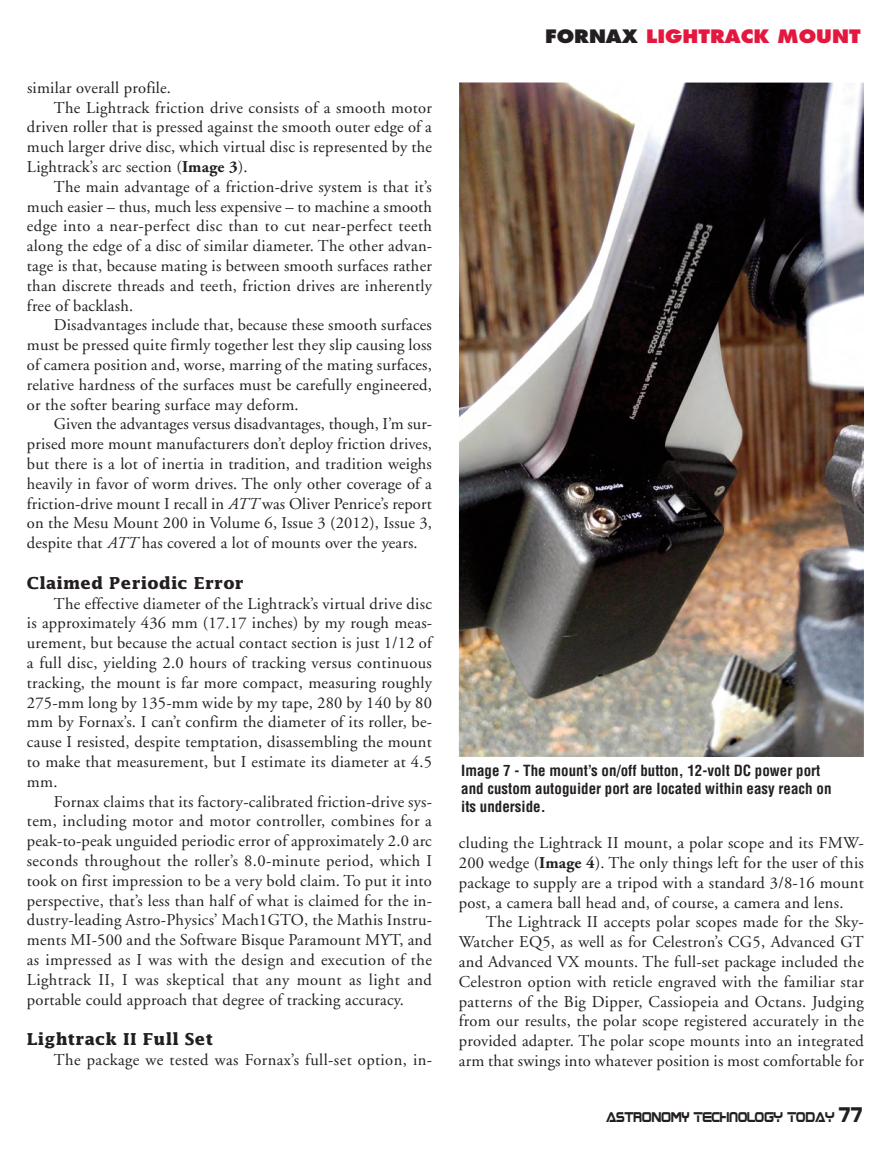
<style>
.page{position:relative;width:891px;height:1161px;background:#fff}
.page>*{position:absolute;margin:0;border:0;box-sizing:border-box;transform-origin:0 0}
.t1{font:800 18px "Futura";color:#e4183e;scale:1.08 1}
.t2{font:16.5px/19.8px "Adobe Garamond";letter-spacing:.015em;color:#231f20;text-align:justify}
.t3{font:700 16.5px "Lucida";letter-spacing:.015em;color:#231f20}
.t4{font:700 condensed 15px/18px "Helvetica";color:#231f20}
.t5{font:11.4px "Boom Box";color:#231f20;scale:.9 1}
.s1{font-weight:700}
.s2{font-style:italic}
.s3{color:#231f20}
.s4{font-size:17.1px}
</style>
<div class="page">
<img style="left:459px;top:82px;width:405px;height:675px">
<p class="t2" style="left:27px;top:79px;width:146px">similar overall profile.</p>
<p class="t2" style="left:54px;top:99px;width:379px">The Lightrack friction drive consists of a smooth motor</p>
<p class="t2" style="left:27px;top:119px;width:407px">driven roller that is pressed against the smooth outer edge of a</p>
<p class="t2" style="left:27px;top:139px;width:407px">much larger drive disc, which virtual disc is represented by the</p>
<p class="t2" style="left:27px;top:158px;width:222px">Lightrack’s arc section (<span class="s1">Image 3</span>).</p>
<p class="t2" style="left:54px;top:178px;width:380px">The main advantage of a friction-drive system is that it’s</p>
<p class="t2" style="left:27px;top:198px;width:407px">much easier – thus, much less expensive – to machine a smooth</p>
<p class="t2" style="left:27px;top:218px;width:406px">edge into a near-perfect disc than to cut near-perfect teeth</p>
<p class="t2" style="left:27px;top:238px;width:407px">along the edge of a disc of similar diameter. The other advan-</p>
<p class="t2" style="left:27px;top:257px;width:407px">tage is that, because mating is between smooth surfaces rather</p>
<p class="t2" style="left:27px;top:277px;width:407px">than discrete threads and teeth, friction drives are inherently</p>
<p class="t2" style="left:27px;top:297px;width:108px">free of backlash.</p>
<p class="t2" style="left:54px;top:317px;width:379px">Disadvantages include that, because these smooth surfaces</p>
<p class="t2" style="left:27px;top:337px;width:406px">must be pressed quite firmly together lest they slip causing loss</p>
<p class="t2" style="left:27px;top:356px;width:406px">of camera position and, worse, marring of the mating surfaces,</p>
<p class="t2" style="left:27px;top:376px;width:407px">relative hardness of the surfaces must be carefully engineered,</p>
<p class="t2" style="left:27px;top:396px;width:273px">or the softer bearing surface may deform.</p>
<p class="t2" style="left:54px;top:416px;width:380px">Given the advantages versus disadvantages, though, I’m sur-</p>
<p class="t2" style="left:27px;top:436px;width:406px">prised more mount manufacturers don’t deploy friction drives,</p>
<p class="t2" style="left:27px;top:455px;width:407px">but there is a lot of inertia in tradition, and tradition weighs</p>
<p class="t2" style="left:27px;top:475px;width:406px">heavily in favor of worm drives. The only other coverage of a</p>
<p class="t2" style="left:27px;top:495px;width:406px">friction-drive mount I recall in <span class="s2">ATT</span> was Oliver Penrice’s report</p>
<p class="t2" style="left:27px;top:515px;width:406px">on the Mesu Mount 200 in Volume 6, Issue 3 (2012), Issue 3,</p>
<p class="t2" style="left:27px;top:535px;width:392px">despite that <span class="s2">ATT</span> has covered a lot of mounts over the years.</p>
<p class="t3" style="left:27px;top:573px;width:218px">Claimed Periodic Error</p>
<p class="t2" style="left:27px;top:595px;width:407px;text-indent:27px">The effective diameter of the Lightrack’s virtual drive disc is approximately 436 mm (17.17 inches) by my rough meas&shy;urement, but because the actual contact section is just 1/12 of a full disc, yielding 2.0 hours of tracking versus continuous tracking, the mount is far more compact, measuring roughly 275-mm long by 135-mm wide by my tape, 280 by 140 by 80 mm by Fornax’s. I can’t confirm the diameter of its roller, be&shy;cause I resisted, despite temptation, disassembling the mount to make that measurement, but I estimate its diameter at 4.5 mm.</p>
<p class="t2" style="left:27px;top:793px;width:407px;text-indent:27px">Fornax claims that its factory-calibrated friction-drive sys&shy;tem, including motor and motor controller, combines for a peak-to-peak unguided periodic error of approximately 2.0 arc seconds throughout the roller’s 8.0-minute period, which I took on first impression to be a very bold claim. To put it into perspective, that’s less than half of what is claimed for the in&shy;dustry-leading Astro-Physics’ Mach1GTO, the Mathis Instru&shy;ments MI-500 and the Software Bisque Paramount MYT, and as impressed as I was with the design and execution of the Lightrack II, I was skeptical that any mount as light and portable could approach that degree of tracking accuracy.</p>
<p class="t3" style="left:27px;top:1030px;width:188px">Lightrack II Full Set</p>
<p class="t2" style="left:54px;top:1051px;width:380px">The package we tested was Fornax’s full-set option, in-</p>
<p class="t1" style="left:545px;top:28px;width:294px"><span class="s3">FORNAX</span> LIGHTRACK MOUNT</p>
<p class="t4" style="left:461px;top:762px;width:372px">Image 7 - The mount’s on/off button, 12-volt DC power port and custom autoguider port are located within easy reach on its underside.</p>
<p class="t2" style="left:459px;top:834px;width:407px">cluding the Lightrack II mount, a polar scope and its FMW-200 wedge (<span class="s1">Image 4</span>). The only things left for the user of this package to supply are a tripod with a standard 3/8-16 mount post, a camera ball head and, of course, a camera and lens.</p>
<p class="t2" style="left:459px;top:914px;width:407px;text-indent:27px">The Lightrack II accepts polar scopes made for the Sky-Watcher EQ5, as well as for Celestron’s CG5, Advanced GT and Advanced VX mounts. The full-set package included the Celestron option with reticle engraved with the familiar star patterns of the Big Dipper, Cassiopeia and Octans. Judging from our results, the polar scope registered accurately in the provided adapter. The polar scope mounts into an integrated arm that swings into whatever position is most comfortable for</p>
<p class="t5" style="left:606px;top:1112px;width:287px">ASTRONOMY TECHNOLOGY TODAY <span class="s4">77</span></p>
</div>
